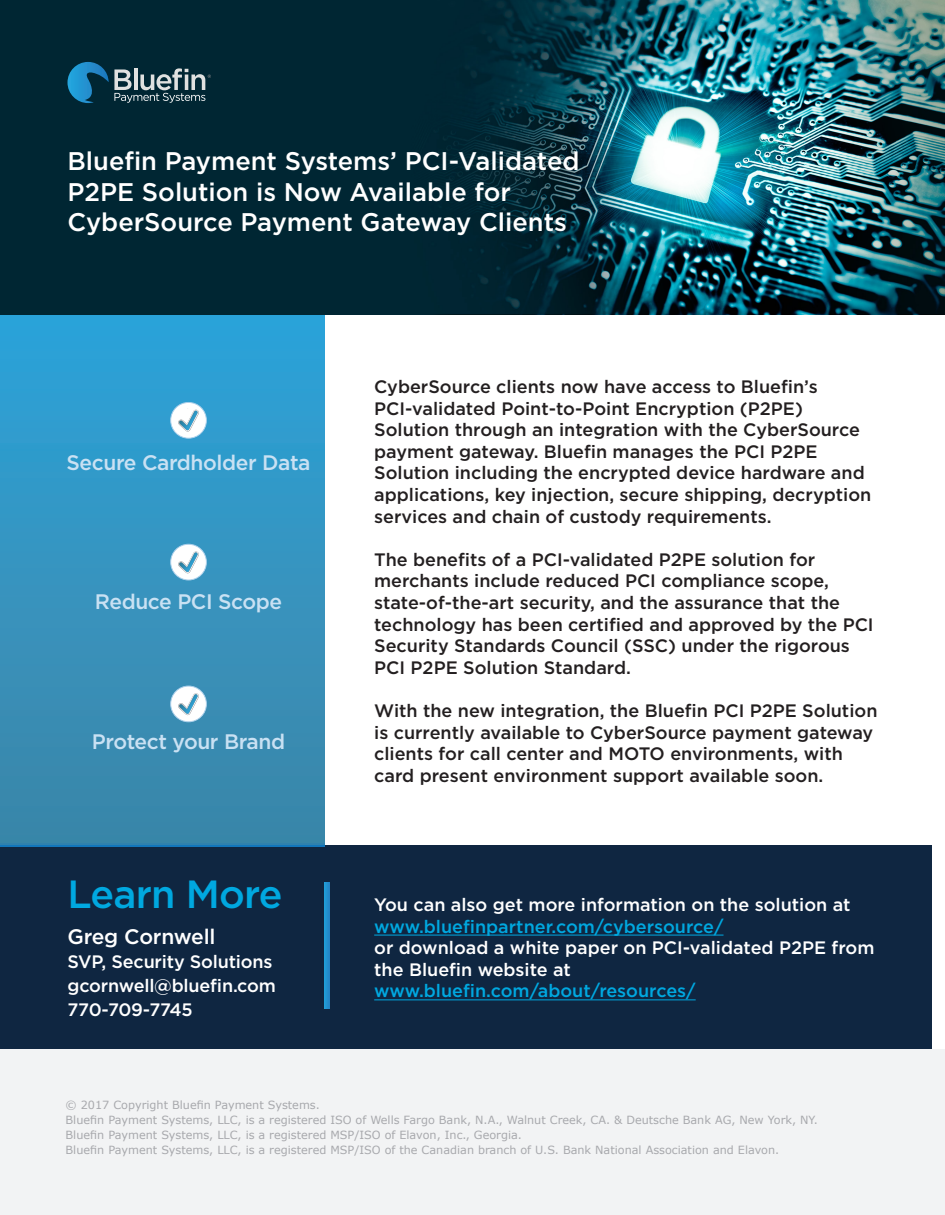
<style>
.page{position:relative;width:945px;height:1215px;background:#fff}
.page>*{position:absolute;margin:0;border:0;box-sizing:border-box;transform-origin:0 0}
.Paragraph_Style_3{font:500 39.3px "Gotham";letter-spacing:-.02em;color:#00a8e0}
.t1{font:500 25.5px/30.6px "Gotham";color:#fff}
.Paragraph_Style_3-2{font:500 21px "Gotham";letter-spacing:-.02em;color:#c9e1f3}
.t2{font:500 21px "Gotham";letter-spacing:-.01em;color:#fff}
.t3{font:500 18px/21.6px "Gotham";color:#231f20}
.t4{font:500 18px/21.6px "Gotham";color:#fff}
.t5{font:11.25px "Verdana";color:#a8a9ad}
.s1{color:#00a8e0}
</style>
<div class="page">
<div style="left:0;top:845px;width:932px;height:248px;background:#0f2641"></div>
<img style="left:1px;top:0;width:944px;height:315px">
<hr style="left:374px;top:935px;width:350px;height:1px;background:#00a8e0">
<hr style="left:374px;top:1000px;width:322px;height:1px;background:#00a8e0">
<div style="left:0;top:1049px;width:945px;height:166px;background:#f2f3f4"></div>
<svg style="left:325px;top:882px;width:5px;height:127px"></svg>
<svg style="left:68px;top:62px;width:143px;height:41px;background:#2e596b"></svg>
<div style="left:0;top:315px;width:325px;height:532px;background:linear-gradient(to bottom,#2da3d9,#3c85a7)"></div>
<div style="left:171px;top:402px;width:35px;height:36px;background:#fff;border-radius:50%"></div>
<div style="left:170px;top:402px;width:37px;height:37px;border:1px solid #fff;border-radius:50%"></div>
<svg style="left:178px;top:410px;width:21px;height:22px"></svg>
<div style="left:171px;top:544px;width:35px;height:36px;background:#fff;border-radius:50%"></div>
<div style="left:170px;top:544px;width:37px;height:36px;border:1px solid #fff;border-radius:50%"></div>
<svg style="left:178px;top:551px;width:21px;height:22px"></svg>
<div style="left:171px;top:686px;width:35px;height:36px;background:#fff;border-radius:50%"></div>
<div style="left:170px;top:686px;width:37px;height:36px;border:1px solid #fff;border-radius:50%"></div>
<svg style="left:178px;top:693px;width:21px;height:22px"></svg>
<p class="t1" style="left:68px;top:145px;width:514px">Bluefin Payment Systems’ PCI-Validated<br>P2PE Solution is Now Available for<br>CyberSource Payment Gateway Clients</p>
<p class="Paragraph_Style_3-2" style="left:67px;top:449px;width:245px">Secure Cardholder Data</p>
<p class="Paragraph_Style_3-2" style="left:95px;top:588px;width:189px">Reduce PCI Scope</p>
<p class="Paragraph_Style_3-2" style="left:92px;top:727px;width:195px">Protect your Brand</p>
<p class="Paragraph_Style_3" style="left:68px;top:868px;width:217px">Learn More</p>
<p class="t2" style="left:68px;top:923px;width:150px">Greg Cornwell</p>
<p class="t4" style="left:68px;top:951px;width:207px">SVP, Security Solutions</p>
<p class="t4" style="left:68px;top:973px;width:210px;line-height:24px">gcornwell@bluefin.com<br>770-709-7745</p>
<p class="t3" style="left:374px;top:376px;width:499px">CyberSource clients now have access to Bluefin’s PCI-validated Point-to-Point Encryption (P2PE)<br>Solution through an integration with the CyberSource payment gateway. Bluefin manages the PCI P2PE Solution including the encrypted device hardware and applications, key injection, secure shipping, decryption services and chain of custody requirements.</p>
<p class="t3" style="left:374px;top:548px;width:501px">The benefits of a PCI-validated P2PE solution for merchants include reduced PCI compliance scope, state-of-the-art security, and the assurance that the technology has been certified and approved by the PCI Security Standards Council (SSC) under the rigorous PCI P2PE Solution Standard.</p>
<p class="t3" style="left:374px;top:700px;width:505px">With the new integration, the Bluefin PCI P2PE Solution is currently available to CyberSource payment gateway clients for call center and MOTO environments, with card present environment support available soon.</p>
<p class="t4" style="left:374px;top:894px;width:502px">You can also get more information on the solution at <span class="s1">www.bluefinpartner.com/cybersource/<br></span>or download a white paper on PCI-validated P2PE from the Bluefin website at <span class="s1">www.bluefin.com/about/resources/</span></p>
<p class="t5" style="left:66px;top:1097px;width:256px">© 2017 Copyright Bluefin Payment Systems.</p>
<p class="t5" style="left:66px;top:1112px;width:754px">Bluefin Payment Systems, LLC, is a registered ISO of Wells Fargo Bank, N.A., Walnut Creek, CA. &amp; Deutsche Bank AG, New York, NY.</p>
<p class="t5" style="left:66px;top:1127px;width:458px">Bluefin Payment Systems, LLC, is a registered MSP/ISO of Elavon, Inc., Georgia.</p>
<p class="t5" style="left:66px;top:1142px;width:715px">Bluefin Payment Systems, LLC, is a registered MSP/ISO of the Canadian branch of U.S. Bank National Association and Elavon.</p>
</div>
